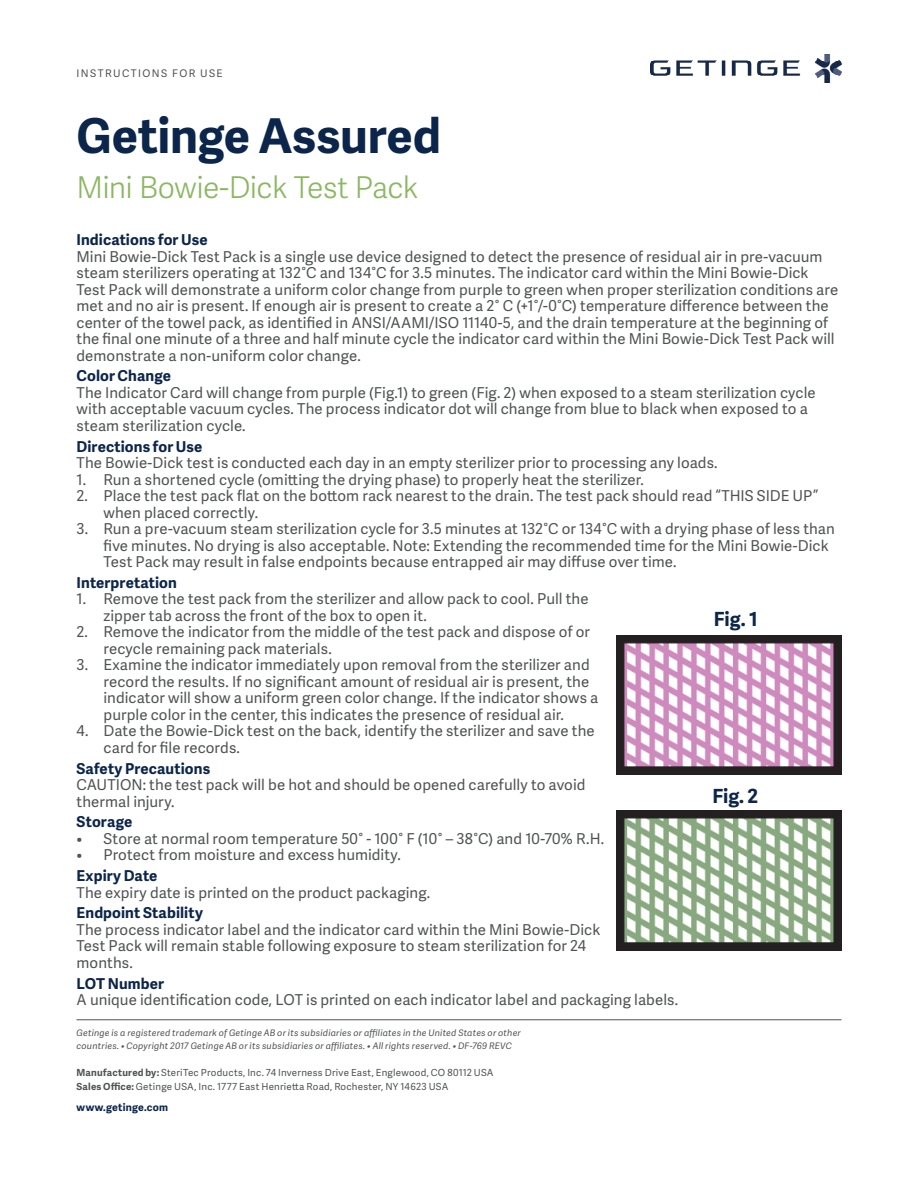
<style>
.page{position:relative;width:918px;height:1188px;background:#fff}
.page>*{position:absolute;margin:0;border:0;box-sizing:border-box;transform-origin:0 0}
.Heading_Adelle_Sans{font:700 48px "Adelle Sans";letter-spacing:-.005em;color:#0c254b}
.Sub-heading_Adelle_S{font:300 30px "Adelle Sans";letter-spacing:-.02em;color:#8bb761}
._1_Title{font:700 19.5px "Adelle Sans";color:#0c254b}
.Body_copy_Adelle_San{font:15px/16.5px "Adelle Sans";letter-spacing:.005em;color:#505353}
.Sub-heading_Body_cop{font:700 15px "Adelle Sans";letter-spacing:.01em;color:#0c254b}
.Body_copy_Adelle_San-2{font:10.5px "Adelle Sans";letter-spacing:.14em;color:#505353}
.www_address_Adelle_S{font:700 10.5px "Adelle Sans";letter-spacing:.02em;color:#0c254b}
.Legal_Adelle_Sans_Re{font:9.75px "Adelle Sans";letter-spacing:.025em;color:#505353}
.Legal_Adelle_Sans_Re-2{font:italic 9px/13.5px "Adelle Sans";letter-spacing:.025em;color:#505353}
.s1{font-weight:700}
</style>
<div class="page">
<img style="left:617px;top:635px;width:224px;height:140px">
<img style="left:617px;top:811px;width:224px;height:140px">
<hr style="left:77px;top:1019px;width:764px;height:1px;background:#505353">
<img style="left:650px;top:54px;width:191px;height:28px">
<p class="Body_copy_Adelle_San-2" style="left:77px;top:65px;width:148px">INSTRUCTIONS FOR USE</p>
<p class="Heading_Adelle_Sans" style="left:77px;top:100px;width:366px">Getinge Assured</p>
<p class="Sub-heading_Adelle_S" style="left:77px;top:166px;width:343px">Mini Bowie-Dick Test Pack</p>
<p class="Sub-heading_Body_cop" style="left:77px;top:229px;width:133px">Indications for Use</p>
<p class="Body_copy_Adelle_San" style="left:77px;top:248px;width:763px">Mini Bowie-Dick Test Pack is a single use device designed to detect the presence of residual air in pre-vacuum steam sterilizers operating at 132°C and 134°C for 3.5 minutes. The indicator card within the Mini Bowie-Dick Test Pack will demonstrate a uniform color change from purple to green when proper sterilization conditions are met and no air is present. If enough air is present to create a 2° C (+1°/-0°C) temperature difference between the center of the towel pack, as identified in ANSI/AAMI/ISO 11140-5, and the drain temperature at the beginning of the final one minute of a three and half minute cycle the indicator card within the Mini Bowie-Dick Test Pack will demonstrate a non-uniform color change.</p>
<p class="Sub-heading_Body_cop" style="left:77px;top:365px;width:96px">Color Change</p>
<p class="Body_copy_Adelle_San" style="left:77px;top:384px;width:741px">The Indicator Card will change from purple (Fig.1) to green (Fig. 2) when exposed to a steam sterilization cycle with acceptable vacuum cycles. The process indicator dot will change from blue to black when exposed to a steam sterilization cycle.</p>
<p class="Sub-heading_Body_cop" style="left:77px;top:435px;width:127px">Directions for Use</p>
<p class="Body_copy_Adelle_San" style="left:77px;top:454px;width:643px">The Bowie-Dick test is conducted each day in an empty sterilizer prior to processing any loads.</p>
<p class="Body_copy_Adelle_San" style="left:77px;top:471px;width:569px">1. Run a shortened cycle (omitting the drying phase) to properly heat the sterilizer.</p>
<p class="Body_copy_Adelle_San" style="left:104px;top:487px;width:716px;text-indent:-27px">2. Place the test pack flat on the bottom rack nearest to the drain. The test pack should read “THIS SIDE UP” when placed correctly.</p>
<p class="Body_copy_Adelle_San" style="left:104px;top:520px;width:733px;text-indent:-27px">3. Run a pre-vacuum steam sterilization cycle for 3.5 minutes at 132°C or 134°C with a drying phase of less than five minutes. No drying is also acceptable. Note: Extending the recommended time for the Mini Bowie-Dick<br>Test Pack may result in false endpoints because entrapped air may diffuse over time.</p>
<p class="Sub-heading_Body_cop" style="left:77px;top:572px;width:102px">Interpretation</p>
<p class="Body_copy_Adelle_San" style="left:104px;top:590px;width:487px;text-indent:-27px">1. Remove the test pack from the sterilizer and allow pack to cool. Pull the zipper tab across the front of the box to open it.</p>
<p class="Body_copy_Adelle_San" style="left:104px;top:623px;width:488px;text-indent:-27px">2. Remove the indicator from the middle of the test pack and dispose of or recycle remaining pack materials.</p>
<p class="Body_copy_Adelle_San" style="left:104px;top:656px;width:496px;text-indent:-27px">3. Examine the indicator immediately upon removal from the sterilizer and record the results. If no significant amount of residual air is present, the indicator will show a uniform green color change. If the indicator shows a purple color in the center, this indicates the presence of residual air.</p>
<p class="Body_copy_Adelle_San" style="left:104px;top:722px;width:493px;text-indent:-27px">4. Date the Bowie-Dick test on the back, identify the sterilizer and save the card for file records.</p>
<p class="Sub-heading_Body_cop" style="left:77px;top:757px;width:135px">Safety Precautions</p>
<p class="Body_copy_Adelle_San" style="left:77px;top:776px;width:510px">CAUTION: the test pack will be hot and should be opened carefully to avoid thermal injury.</p>
<p class="Sub-heading_Body_cop" style="left:77px;top:811px;width:57px">Storage</p>
<p class="Body_copy_Adelle_San" style="left:77px;top:830px;width:529px">• Store at normal room temperature 50° - 100° F (10° – 38°C) and 10-70% R.H.</p>
<p class="Body_copy_Adelle_San" style="left:77px;top:846px;width:326px">• Protect from moisture and excess humidity.</p>
<p class="Sub-heading_Body_cop" style="left:77px;top:865px;width:82px">Expiry Date</p>
<p class="Body_copy_Adelle_San" style="left:77px;top:884px;width:355px">The expiry date is printed on the product packaging.</p>
<p class="Sub-heading_Body_cop" style="left:77px;top:902px;width:128px">Endpoint Stability</p>
<p class="Body_copy_Adelle_San" style="left:77px;top:921px;width:525px">The process indicator label and the indicator card within the Mini Bowie-Dick<br>Test Pack will remain stable following exposure to steam sterilization for 24 months.</p>
<p class="Sub-heading_Body_cop" style="left:77px;top:972px;width:89px">LOT Number</p>
<p class="Body_copy_Adelle_San" style="left:77px;top:991px;width:603px">A unique identification code, LOT is printed on each indicator label and packaging labels.</p>
<p class="_1_Title" style="left:714px;top:605px;width:45px">Fig. 1</p>
<p class="_1_Title" style="left:712px;top:782px;width:47px">Fig. 2</p>
<p class="Legal_Adelle_Sans_Re-2" style="left:77px;top:1026px;width:446px">Getinge is a registered trademark of Getinge AB or its subsidiaries or affiliates in the United States or other countries. • Copyright 2017 Getinge AB or its subsidiaries or affiliates. • All rights reserved. • DF-769 REVC</p>
<p class="Legal_Adelle_Sans_Re" style="left:77px;top:1066px;width:419px"><span class="s1">Manufactured by:</span> SteriTec Products, Inc. 74 Inverness Drive East, Englewood, CO 80112 USA</p>
<p class="Legal_Adelle_Sans_Re" style="left:77px;top:1079px;width:373px"><span class="s1">Sales Office:</span> Getinge USA, Inc. 1777 East Henrietta Road, Rochester, NY 14623 USA</p>
<p class="www_address_Adelle_S" style="left:77px;top:1099px;width:93px">www.getinge.com</p>
</div>
